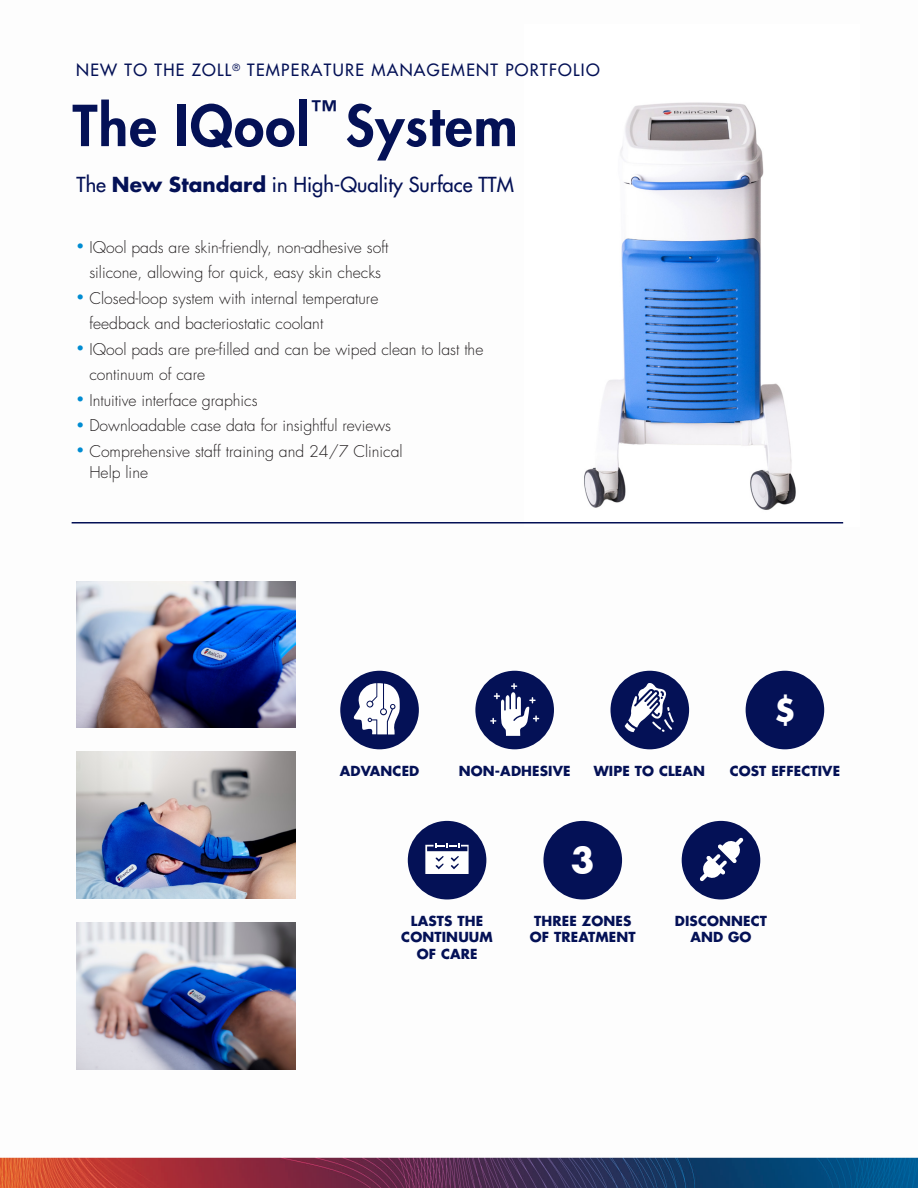
<style>
.page{position:relative;width:918px;height:1188px;background:#fff}
.page>*{position:absolute;margin:0;border:0;box-sizing:border-box;transform-origin:0 0}
.t1{font:800 54.9px "Futura Std";letter-spacing:.02em;color:#041156}
.t2{font:700 34.5px "Futura Std";color:#fff}
.t3{font:700 31.5px "Futura Std";color:#fff}
.t4{font:800 26.25px "Futura Std";color:#041156}
.t5{font:500 20.1px "Futura Std";color:#041156}
.t6{font:500 16.5px "Futura Std";letter-spacing:.08em;color:#041156}
.t7{font:300 15.75px/25.5px "Futura Std";color:#231f20}
.t8{font:700 13.5px/16.2px "Futura Std";letter-spacing:.01em;color:#041156;text-align:center}
.s1{font-weight:700}
.s2{font-size:13.5px;color:#008cd2}
</style>
<div class="page">
<img style="left:0;top:522px;width:918px;height:666px">
<img style="left:76px;top:581px;width:220px;height:147px">
<img style="left:76px;top:752px;width:220px;height:146px">
<img style="left:76px;top:923px;width:220px;height:146px">
<img style="left:525px;top:102px;width:335px;height:424px">
<div style="left:408px;top:821px;width:78px;height:78px;background:#041156;border-radius:50%"></div>
<svg style="left:425px;top:843px;width:44px;height:31px"></svg>
<div style="left:611px;top:671px;width:78px;height:78px;background:#041156;border-radius:50%"></div>
<svg style="left:625px;top:683px;width:49px;height:49px"></svg>
<div style="left:746px;top:671px;width:78px;height:78px;background:#041156;border-radius:50%"></div>
<div style="left:543px;top:821px;width:79px;height:78px;background:#041156;border-radius:50%"></div>
<div style="left:682px;top:821px;width:78px;height:78px;background:#041156;border-radius:50%"></div>
<svg style="left:700px;top:838px;width:43px;height:43px"></svg>
<div style="left:475px;top:671px;width:79px;height:78px;background:#041156;border-radius:50%"></div>
<svg style="left:490px;top:683px;width:49px;height:53px"></svg>
<div style="left:340px;top:671px;width:79px;height:78px;background:#041156;border-radius:50%"></div>
<svg style="left:354px;top:683px;width:46px;height:52px"></svg>
<hr style="left:72px;top:522px;width:771px;height:2px;background:#041156">
<p class="t6" style="left:76px;top:60px;width:525px">NEW TO THE ZOLL<sup>®</sup> TEMPERATURE MANAGEMENT PORTFOLIO</p>
<p class="t1" style="left:73px;top:91px;width:238px">The IQool</p>
<p class="t4" style="left:311px;top:94px;width:28px">™</p>
<p class="t1" style="left:346px;top:91px;width:174px">System</p>
<p class="t5" style="left:77px;top:172px;width:439px">The <span class="s1">New Standard</span> in High-Quality Surface TTM</p>
<p class="t7" style="left:76px;top:235px;width:314px;text-align:center"><span class="s2">•</span> IQool pads are skin-friendly, non-adhesive soft silicone, allowing for quick, easy skin checks</p>
<p class="t7" style="left:89px;top:286px;width:291px;text-indent:-13px"><span class="s2">•</span> Closed-loop system with internal temperature feedback and bacteriostatic coolant</p>
<p class="t7" style="left:89px;top:337px;width:396px;text-indent:-13px"><span class="s2">•</span> IQool pads are pre-filled and can be wiped clean to last the continuum of care</p>
<p class="t7" style="left:76px;top:388px;width:183px"><span class="s2">•</span> Intuitive interface graphics</p>
<p class="t7" style="left:76px;top:413px;width:317px"><span class="s2">•</span> Downloadable case data for insightful reviews</p>
<p class="t7" style="left:89px;top:441px;width:315px;line-height:21px;text-indent:-13px"><span class="s2">•</span> Comprehensive staff training and 24/7 Clinical<br>Help line</p>
<p class="t8" style="left:340px;top:763px;width:81px">ADVANCED</p>
<p class="t8" style="left:459px;top:763px;width:113px">NON-ADHESIVE</p>
<p class="t3" style="left:774px;top:689px;width:23px">$</p>
<p class="t8" style="left:594px;top:763px;width:113px">WIPE TO CLEAN</p>
<p class="t8" style="left:730px;top:763px;width:112px">COST EFFECTIVE</p>
<p class="t8" style="left:401px;top:913px;width:93px">LASTS THE<br>CONTINUUM<br>OF CARE</p>
<p class="t2" style="left:571px;top:837px;width:25px">3</p>
<p class="t8" style="left:530px;top:913px;width:107px">THREE ZONES<br>OF TREATMENT</p>
<p class="t8" style="left:675px;top:913px;width:94px">DISCONNECT<br>AND GO</p>
</div>
